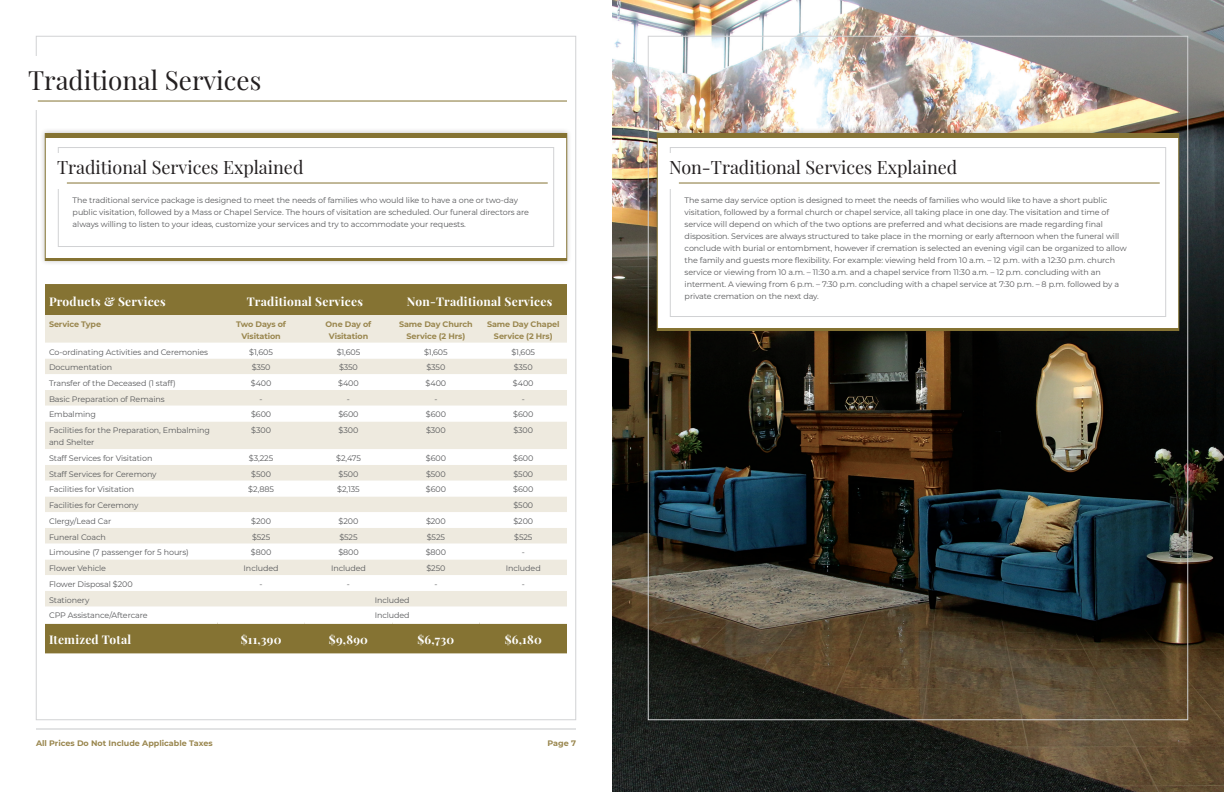
<style>
.page{position:relative;width:1224px;height:792px;background:#fff}
.page>*{position:absolute;margin:0;border:0;box-sizing:border-box;transform-origin:0 0}
.medium_title{font:26px "Playfair Display";color:#231f20}
.line_ruled_title_small{font:18px "Playfair Display";color:#231f20}
.subtitle_reversed{font:700 12px "Playfair Display";letter-spacing:.02em;color:#fff}
.t1{font:8px/12px "Montserrat";letter-spacing:-.01em;color:#57585a}
.t2{font:700 8px/12px "Montserrat";letter-spacing:-.01em;color:#9a874f;text-align:center}
</style>
<div class="page">
<hr style="left:306px;top:729px;width:270px;height:1px;background:#c7c8ca">
<hr style="left:36px;top:729px;width:270px;height:1px;background:#c7c8ca">
<img style="left:612px;top:0;width:612px;height:792px">
<div style="left:40px;top:128px;width:532px;height:138px;background:#231f20;opacity:.25"></div>
<div style="left:45px;top:133px;width:522px;height:128px;background:#fff;border:1px solid #857333"></div>
<div style="left:45px;top:133px;width:522px;height:5px;background:#857333"></div>
<div style="left:58px;top:147px;width:496px;height:100px;border:1px solid #d1d2d4"></div>
<div style="left:57px;top:153px;width:491px;height:36px;background:#fff"></div>
<hr style="left:67px;top:183px;width:481px;height:1px;background:#857333">
<hr style="left:45px;top:258px;width:522px;height:3px;background:#857333">
<hr style="left:38px;top:101px;width:529px;height:1px;background:#857333">
<div style="left:652px;top:128px;width:532px;height:208px;background:#231f20;opacity:.25"></div>
<div style="left:657px;top:133px;width:522px;height:198px;background:#fff;border:1px solid #857333"></div>
<div style="left:657px;top:133px;width:522px;height:5px;background:#857333"></div>
<div style="left:670px;top:147px;width:496px;height:170px;border:1px solid #d1d2d4"></div>
<div style="left:669px;top:153px;width:491px;height:36px;background:#fff"></div>
<hr style="left:679px;top:183px;width:481px;height:1px;background:#857333">
<hr style="left:657px;top:328px;width:522px;height:3px;background:#857333">
<div style="left:45px;top:284px;width:522px;height:369px;background:#857333"></div>
<div style="left:45px;top:315px;width:522px;height:28px;background:#eeeadf"></div>
<svg style="left:45px;top:343px;width:522px;height:278px"></svg>
<hr style="left:45px;top:621px;width:172px;height:3px;background:#fff">
<hr style="left:217px;top:621px;width:88px;height:3px;background:#fff">
<hr style="left:305px;top:621px;width:87px;height:3px;background:#fff">
<hr style="left:392px;top:621px;width:88px;height:3px;background:#fff">
<hr style="left:480px;top:621px;width:87px;height:3px;background:#fff">
<p class="medium_title" style="left:28px;top:60px;width:235px">Traditional Services</p>
<p class="line_ruled_title_small" style="left:57px;top:153px;width:248px">Traditional Services Explained</p>
<p class="t1" style="left:73px;top:194px;width:458px">The traditional service package is designed to meet the needs of families who would like to have a one or two-day public visitation, followed by a Mass or Chapel Service. The hours of visitation are scheduled. Our funeral directors are always willing to listen to your ideas, customize your services and try to accommodate your requests.</p>
<p class="subtitle_reversed" style="left:49px;top:292px;width:118px">Products &amp; Services</p>
<p class="subtitle_reversed" style="left:247px;top:292px;width:118px">Traditional Services</p>
<p class="subtitle_reversed" style="left:407px;top:292px;width:147px">Non-Traditional Services</p>
<p class="t2" style="left:49px;top:318px;width:54px">Service Type</p>
<p class="t2" style="left:236px;top:318px;width:51px">Two Days of<br>Visitation</p>
<p class="t2" style="left:326px;top:318px;width:47px">One Day of<br>Visitation</p>
<p class="t2" style="left:399px;top:318px;width:75px">Same Day Church<br>Service (2 Hrs)</p>
<p class="t2" style="left:487px;top:318px;width:74px">Same Day Chapel<br>Service (2 Hrs)</p>
<p class="t1" style="left:49px;top:345px;width:161px">Co-ordinating Activities and Ceremonies</p>
<p class="t1" style="left:249px;top:345px;width:25px">$1,605</p>
<p class="t1" style="left:337px;top:345px;width:25px">$1,605</p>
<p class="t1" style="left:424px;top:345px;width:25px">$1,605</p>
<p class="t1" style="left:511px;top:345px;width:25px">$1,605</p>
<p class="t1" style="left:49px;top:361px;width:65px">Documentation</p>
<p class="t1" style="left:252px;top:361px;width:20px">$350</p>
<p class="t1" style="left:339px;top:361px;width:20px">$350</p>
<p class="t1" style="left:426px;top:361px;width:20px">$350</p>
<p class="t1" style="left:514px;top:361px;width:20px">$350</p>
<p class="t1" style="left:49px;top:377px;width:128px">Transfer of the Deceased (1 staff)</p>
<p class="t1" style="left:251px;top:377px;width:22px">$400</p>
<p class="t1" style="left:338px;top:377px;width:22px">$400</p>
<p class="t1" style="left:426px;top:377px;width:22px">$400</p>
<p class="t1" style="left:513px;top:377px;width:22px">$400</p>
<p class="t1" style="left:49px;top:393px;width:117px">Basic Preparation of Remains</p>
<p class="t1" style="left:260px;top:393px;width:5px">-</p>
<p class="t1" style="left:347px;top:393px;width:5px">-</p>
<p class="t1" style="left:434px;top:393px;width:5px">-</p>
<p class="t1" style="left:522px;top:393px;width:5px">-</p>
<p class="t1" style="left:49px;top:408px;width:49px">Embalming</p>
<p class="t1" style="left:251px;top:408px;width:22px">$600</p>
<p class="t1" style="left:338px;top:408px;width:22px">$600</p>
<p class="t1" style="left:426px;top:408px;width:22px">$600</p>
<p class="t1" style="left:513px;top:408px;width:22px">$600</p>
<p class="t1" style="left:49px;top:424px;width:162px">Facilities for the Preparation, Embalming and Shelter</p>
<p class="t1" style="left:251px;top:424px;width:21px">$300</p>
<p class="t1" style="left:339px;top:424px;width:21px">$300</p>
<p class="t1" style="left:426px;top:424px;width:21px">$300</p>
<p class="t1" style="left:513px;top:424px;width:21px">$300</p>
<p class="t1" style="left:49px;top:452px;width:105px">Staff Services for Visitation</p>
<p class="t1" style="left:249px;top:452px;width:26px">$3,225</p>
<p class="t1" style="left:336px;top:452px;width:26px">$2,475</p>
<p class="t1" style="left:426px;top:452px;width:22px">$600</p>
<p class="t1" style="left:513px;top:452px;width:22px">$600</p>
<p class="t1" style="left:49px;top:468px;width:109px">Staff Services for Ceremony</p>
<p class="t1" style="left:251px;top:468px;width:21px">$500</p>
<p class="t1" style="left:339px;top:468px;width:21px">$500</p>
<p class="t1" style="left:426px;top:468px;width:21px">$500</p>
<p class="t1" style="left:513px;top:468px;width:21px">$500</p>
<p class="t1" style="left:49px;top:483px;width:87px">Facilities for Visitation</p>
<p class="t1" style="left:248px;top:483px;width:27px">$2,885</p>
<p class="t1" style="left:337px;top:483px;width:24px">$2,135</p>
<p class="t1" style="left:426px;top:483px;width:22px">$600</p>
<p class="t1" style="left:513px;top:483px;width:22px">$600</p>
<p class="t1" style="left:49px;top:499px;width:91px">Facilities for Ceremony</p>
<p class="t1" style="left:513px;top:499px;width:21px">$500</p>
<p class="t1" style="left:49px;top:515px;width:64px">Clergy/Lead Car</p>
<p class="t1" style="left:251px;top:515px;width:21px">$200</p>
<p class="t1" style="left:339px;top:515px;width:21px">$200</p>
<p class="t1" style="left:426px;top:515px;width:21px">$200</p>
<p class="t1" style="left:513px;top:515px;width:21px">$200</p>
<p class="t1" style="left:49px;top:531px;width:58px">Funeral Coach</p>
<p class="t1" style="left:252px;top:531px;width:20px">$525</p>
<p class="t1" style="left:339px;top:531px;width:20px">$525</p>
<p class="t1" style="left:427px;top:531px;width:20px">$525</p>
<p class="t1" style="left:514px;top:531px;width:20px">$525</p>
<p class="t1" style="left:49px;top:546px;width:141px">Limousine (7 passenger for 5 hours)</p>
<p class="t1" style="left:251px;top:546px;width:22px">$800</p>
<p class="t1" style="left:338px;top:546px;width:22px">$800</p>
<p class="t1" style="left:426px;top:546px;width:22px">$800</p>
<p class="t1" style="left:49px;top:562px;width:59px">Flower Vehicle</p>
<p class="t1" style="left:244px;top:562px;width:36px">Included</p>
<p class="t1" style="left:331px;top:562px;width:36px">Included</p>
<p class="t1" style="left:426px;top:562px;width:21px">$250</p>
<p class="t1" style="left:506px;top:562px;width:36px">Included</p>
<p class="t1" style="left:49px;top:578px;width:85px">Flower Disposal $200</p>
<p class="t1" style="left:260px;top:578px;width:5px">-</p>
<p class="t1" style="left:347px;top:578px;width:5px">-</p>
<p class="t1" style="left:434px;top:578px;width:5px">-</p>
<p class="t1" style="left:522px;top:578px;width:5px">-</p>
<p class="t1" style="left:49px;top:594px;width:42px">Stationery</p>
<p class="t1" style="left:375px;top:594px;width:36px">Included</p>
<p class="t1" style="left:49px;top:609px;width:100px">CPP Assistance/Aftercare</p>
<p class="t1" style="left:375px;top:609px;width:36px">Included</p>
<p class="subtitle_reversed" style="left:49px;top:630px;width:84px">Itemized Total</p>
<p class="subtitle_reversed" style="left:241px;top:630px;width:42px">$11,390</p>
<p class="subtitle_reversed" style="left:329px;top:630px;width:41px">$9,890</p>
<p class="subtitle_reversed" style="left:417px;top:630px;width:38px">$6,730</p>
<p class="subtitle_reversed" style="left:505px;top:630px;width:39px">$6,180</p>
<p class="t2" style="left:36px;top:737px;width:178px">All Prices Do Not Include Applicable Taxes</p>
<p class="t2" style="left:547px;top:737px;width:30px">Page 7</p>
<p class="line_ruled_title_small" style="left:669px;top:153px;width:290px">Non-Traditional Services Explained</p>
<p class="t1" style="left:685px;top:194px;width:444px">The same day service option is designed to meet the needs of families who would like to have a short public visitation, followed by a formal church or chapel service, all taking place in one day. The visitation and time of service will depend on which of the two options are preferred and what decisions are made regarding final disposition. Services are always structured to take place in the morning or early afternoon when the funeral will conclude with burial or entombment, however if cremation is selected an evening vigil can be organized to allow the family and guests more flexibility. For example: viewing held from 10 a.m. – 12 p.m. with a 12:30 p.m. church service or viewing from 10 a.m. – 11:30 a.m. and a chapel service from 11:30 a.m. – 12 p.m. concluding with an interment. A viewing from 6 p.m. – 7:30 p.m. concluding with a chapel service at 7:30 p.m. – 8 p.m. followed by a private cremation on the next day.</p>
</div>
